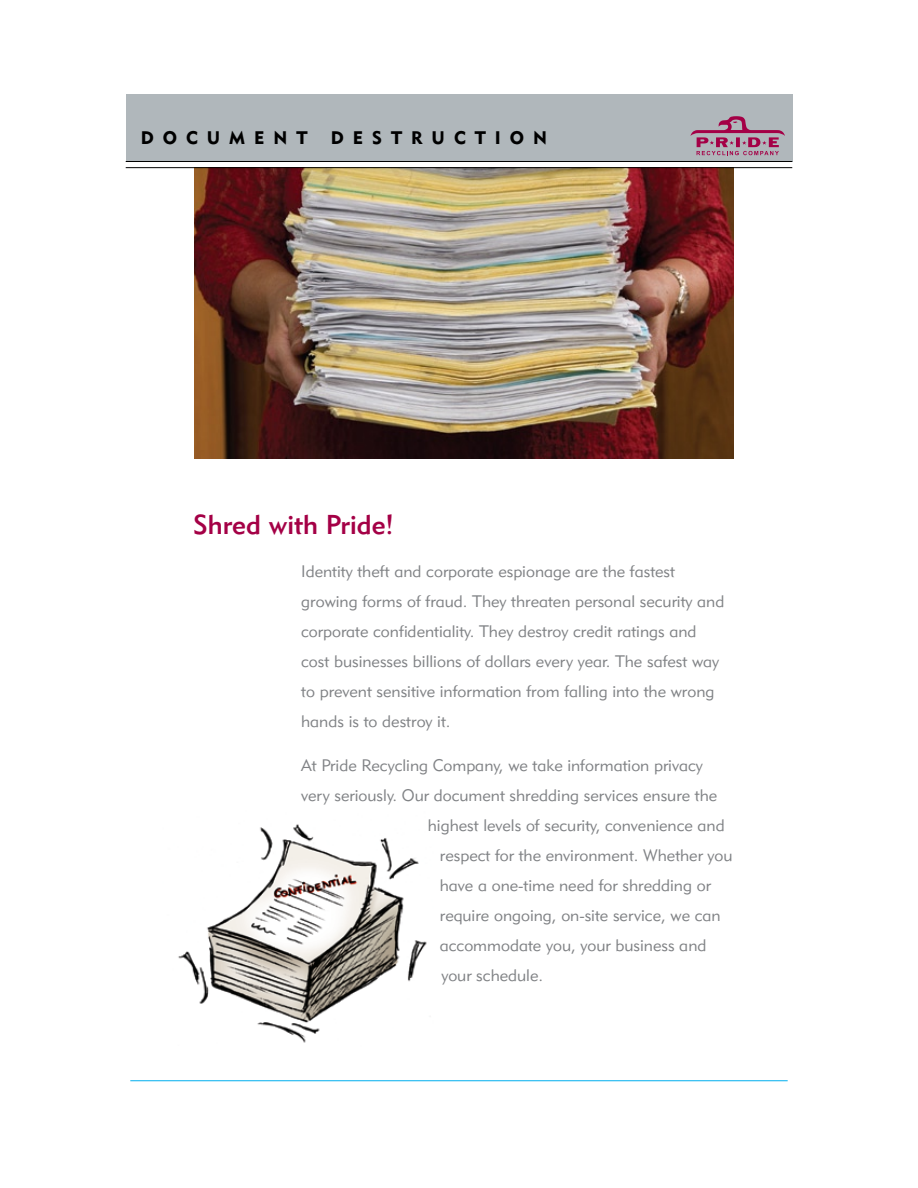
<style>
.page{position:relative;width:918px;height:1188px;background:#fff}
.page>*{position:absolute;margin:0;border:0;box-sizing:border-box;transform-origin:0 0}
.t1{font:27px "Geometric 415 BT Medium A";color:#a40046}
.t2{font:18px "Geometric 415 BT Black A";letter-spacing:.5em;color:#000}
.t3{font:16.5px/30px "Geometric 415 BT Lite A";color:#808285}
</style>
<div class="page">
<img style="left:178px;top:824px;width:249px;height:219px">
<img style="left:194px;top:168px;width:539px;height:291px">
<div style="left:126px;top:94px;width:666px;height:68px;background:#b0b7bb"></div>
<hr style="left:126px;top:167px;width:666px;height:1px;background:#000">
<hr style="left:126px;top:161px;width:666px;height:1px;background:#000">
<hr style="left:130px;top:1080px;width:658px;height:1px;background:#00aeef">
<svg style="left:690px;top:116px;width:95px;height:39px"></svg>
<p class="t2" style="left:141px;top:127px;width:168px">DOCUMENT</p>
<p class="t2" style="left:331px;top:127px;width:218px">DESTRUCTION</p>
<h1 class="t1" style="left:193px;top:508px;width:202px">Shred with Pride!</h1>
<p class="t3" style="left:301px;top:556px;width:425px">Identity theft and corporate espionage are the fastest growing forms of fraud. They threaten personal security and corporate confidentiality. They destroy credit ratings and cost businesses billions of dollars every year. The safest way to prevent sensitive information from falling into the wrong hands is to destroy it.</p>
<p class="t3" style="left:301px;top:750px;width:403px">At Pride Recycling Company, we take information privacy</p>
<p class="t3" style="left:301px;top:780px;width:418px">very seriously. Our document shredding services ensure the</p>
<p class="t3" style="left:428px;top:810px;width:298px">highest levels of security, convenience and</p>
<p class="t3" style="left:440px;top:840px;width:294px">respect for the environment. Whether you</p>
<p class="t3" style="left:440px;top:870px;width:273px">have a one-time need for shredding or</p>
<p class="t3" style="left:440px;top:900px;width:282px">require ongoing, on-site service, we can</p>
<p class="t3" style="left:440px;top:930px;width:268px">accommodate you, your business and</p>
<p class="t3" style="left:441px;top:960px;width:103px">your schedule.</p>
</div>
